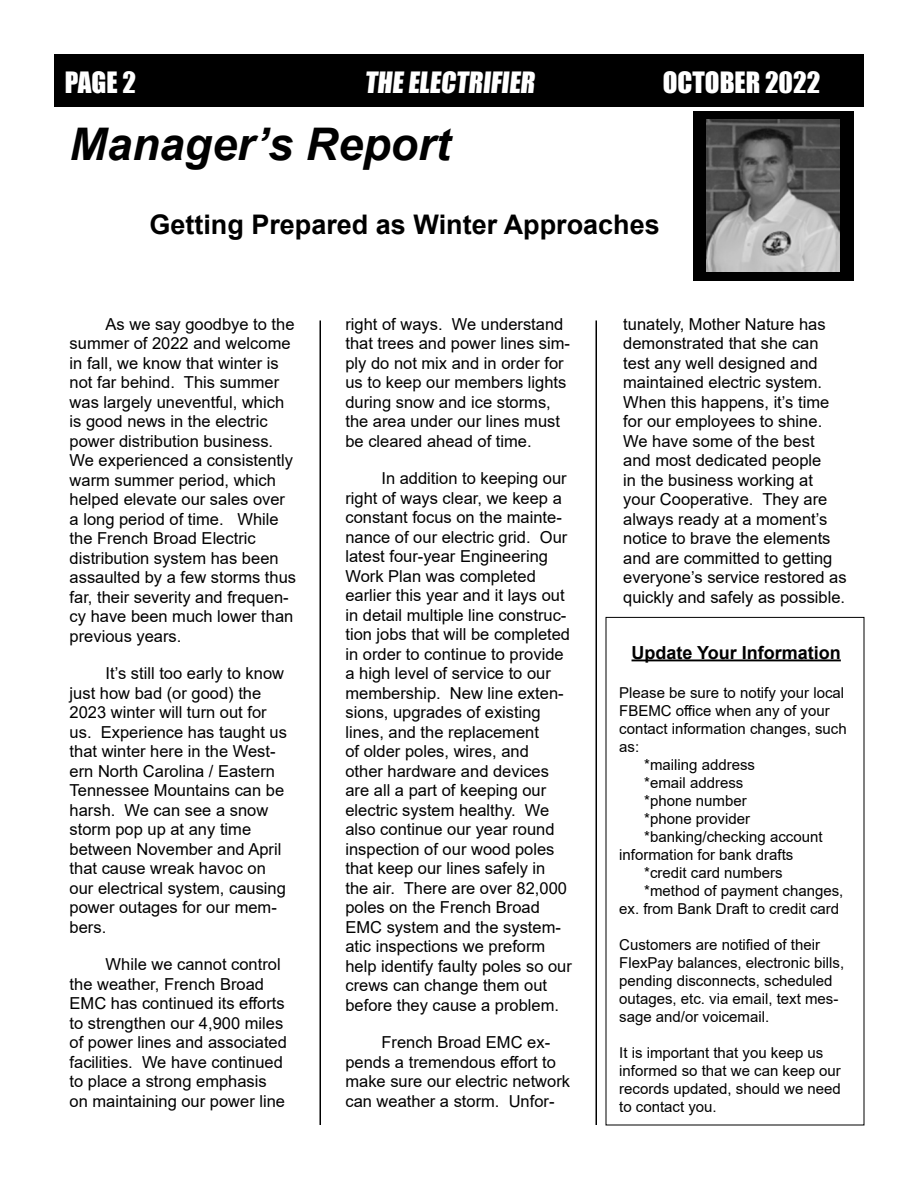
<style>
.page{position:relative;width:918px;height:1188px;background:#fff}
.page>*{position:absolute;margin:0;border:0;box-sizing:border-box;transform-origin:0 0}
.t1{font:italic 700 45px "Arial";color:#000}
.t2{font:700 27px "Arial";color:#000}
.t3{font:27px "Impact";color:#fff}
.t4{font:700 18px "Arial";color:#000}
.t5{font:16.5px/19.5px "Arial";color:#000}
.t6{font:15px/18px "Arial";color:#000}
</style>
<div class="page">
<div style="left:54px;top:54px;width:810px;height:52px;background:#000"></div>
<div style="left:693px;top:112px;width:160px;height:169px;background:#000"></div>
<hr style="left:320px;top:321px;width:1px;height:804px;background:#000">
<hr style="left:596px;top:321px;width:1px;height:804px;background:#000">
<img style="left:707px;top:119px;width:132px;height:153px">
<hr style="left:632px;top:659px;width:209px;height:2px;background:#000">
<h2 class="t3" style="left:65px;top:61px;width:73px">PAGE 2</h2>
<h2 class="t3" style="left:364px;top:61px;width:176px">THE ELECTRIFIER</h2>
<h2 class="t3" style="left:663px;top:61px;width:159px">OCTOBER 2022</h2>
<h1 class="t1" style="left:70px;top:114px;width:382px">Manager’s Report</h1>
<h2 class="t2" style="left:149px;top:205px;width:512px">Getting Prepared as Winter Approaches</h2>
<p class="t5" style="left:70px;top:314px;width:228px;text-indent:36px">As we say goodbye to the summer of 2022 and welcome in fall, we know that winter is not far behind. This summer was largely uneventful, which is good news in the electric power distribution business.<br>We experienced a consistently warm summer period, which helped elevate our sales over a long period of time. While the French Broad Electric distribution system has been assaulted by a few storms thus far, their severity and frequen&shy;cy have been much lower than previous years.</p>
<p class="t5" style="left:70px;top:663px;width:219px;text-indent:36px">It’s still too early to know just how bad (or good) the<br>2023 winter will turn out for us. Experience has taught us that winter here in the West&shy;ern North Carolina / Eastern<br>Tennessee Mountains can be harsh. We can see a snow storm pop up at any time between November and April that cause wreak havoc on our electrical system, causing power outages for our mem&shy;bers.</p>
<p class="t5" style="left:70px;top:954px;width:219px;text-indent:36px">While we cannot control the weather, French Broad<br>EMC has continued its efforts to strengthen our 4,900 miles of power lines and associated facilities. We have continued to place a strong emphasis on maintaining our power line</p>
<p class="t5" style="left:345px;top:314px;width:226px">right of ways. We understand that trees and power lines sim&shy;ply do not mix and in order for us to keep our members lights during snow and ice storms, the area under our lines must be cleared ahead of time.</p>
<p class="t5" style="left:345px;top:469px;width:228px;text-indent:36px">In addition to keeping our right of ways clear, we keep a constant focus on the mainte&shy;nance of our electric grid. Our latest four-year Engineering<br>Work Plan was completed earlier this year and it lays out in detail multiple line construc&shy;tion jobs that will be completed in order to continue to provide a high level of service to our membership. New line exten&shy;sions, upgrades of existing lines, and the replacement<br>of older poles, wires, and<br>other hardware and devices are all a part of keeping our electric system healthy. We also continue our year round inspection of our wood poles that keep our lines safely in the air. There are over 82,000 poles on the French Broad<br>EMC system and the system&shy;atic inspections we preform help identify faulty poles so our crews can change them out before they cause a problem.</p>
<p class="t5" style="left:345px;top:1033px;width:226px;text-indent:36px">French Broad EMC ex&shy;pends a tremendous effort to make sure our electric network can weather a storm. Unfor-</p>
<p class="t5" style="left:623px;top:314px;width:225px">tunately, Mother Nature has demonstrated that she can test any well designed and maintained electric system.<br>When this happens, it’s time for our employees to shine.<br>We have some of the best<br>and most dedicated people<br>in the business working at your Cooperative. They are always ready at a moment’s notice to brave the elements and are committed to getting everyone’s service restored as quickly and safely as possible.</p>
<p class="t4" style="left:632px;top:640px;width:211px">Update Your Information</p>
<p class="t6" style="left:619px;top:684px;width:227px">Please be sure to notify your local</p>
<p class="t6" style="left:619px;top:702px;width:212px">FBEMC office when any of your</p>
<p class="t6" style="left:619px;top:720px;width:229px">contact information changes, such</p>
<p class="t6" style="left:619px;top:738px;width:22px">as:</p>
<p class="t6" style="left:644px;top:756px;width:112px">*mailing address</p>
<p class="t6" style="left:644px;top:774px;width:101px">*email address</p>
<p class="t6" style="left:644px;top:792px;width:104px">*phone number</p>
<p class="t6" style="left:644px;top:810px;width:107px">*phone provider</p>
<p class="t6" style="left:644px;top:828px;width:180px">*banking/checking account</p>
<p class="t6" style="left:619px;top:846px;width:176px">information for bank drafts</p>
<p class="t6" style="left:644px;top:864px;width:140px">*credit card numbers</p>
<p class="t6" style="left:644px;top:882px;width:201px">*method of payment changes,</p>
<p class="t6" style="left:619px;top:900px;width:222px">ex. from Bank Draft to credit card</p>
<p class="t6" style="left:619px;top:936px;width:227px">Customers are notified of their<br>FlexPay balances, electronic bills, pending disconnects, scheduled outages, etc. via email, text mes&shy;sage and/or voicemail.</p>
<p class="t6" style="left:619px;top:1044px;width:223px">It is important that you keep us informed so that we can keep our records updated, should we need to contact you.</p>
</div>
